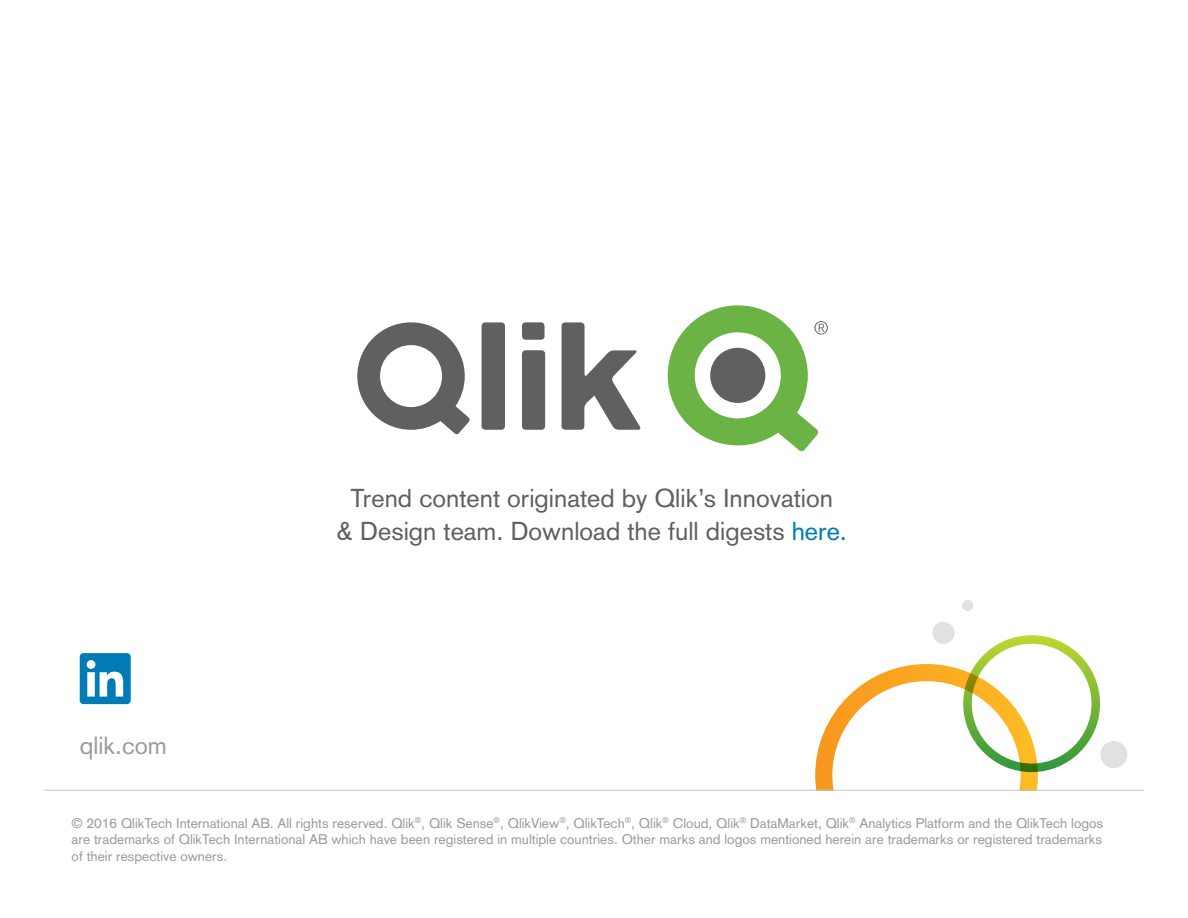
<style>
.page{position:relative;width:1188px;height:918px;background:#fff}
.page>*{position:absolute;margin:0;border:0;box-sizing:border-box;transform-origin:0 0}
.t1{font:25.5px/33px "Basic Commercial LT Pro";color:#5f6062;text-align:center}
.t2{font:24.45px "Basic Commercial LT Pro";color:#999b9e}
.t3{font:13.8px/16.5px "Basic Commercial LT Pro";color:#999b9e;text-align:justify}
.s1{color:#007bb6}
</style>
<div class="page">
<div style="left:932px;top:622px;width:23px;height:22px;background:#e0e1e2;border-radius:50%"></div>
<div style="left:962px;top:600px;width:11px;height:11px;background:#e0e1e2;border-radius:50%"></div>
<div style="left:1100px;top:741px;width:27px;height:27px;background:#e0e1e2;border-radius:50%"></div>
<div style="left:963px;top:635px;width:137px;height:137px;border:9px solid #fff;border-radius:50%"></div>
<svg style="left:815px;top:664px;width:223px;height:126px"></svg>
<hr style="left:44px;top:790px;width:1100px;height:1px;background:#c2c3c5">
<svg style="left:357px;top:322px;width:284px;height:113px"></svg>
<svg style="left:668px;top:305px;width:160px;height:146px"></svg>
<div style="left:80px;top:653px;width:51px;height:51px;background:#007bb6;border-radius:4px"></div>
<svg style="left:87px;top:660px;width:36px;height:37px"></svg>
<h2 class="t2" style="left:80px;top:731px;width:89px">qlik.com</h2>
<h1 class="t1" style="left:337px;top:482px;width:512px">Trend content originated by Qlik’s Innovation<br>&amp; Design team. Download the full digests <span class="s1">here.</span></h1>
<p class="t3" style="left:72px;top:814px;width:1033px">© 2016 QlikTech International AB. All rights reserved. Qlik<sup>®</sup>, Qlik Sense<sup>®</sup>, QlikView<sup>®</sup>, QlikTech<sup>®</sup>, Qlik<sup>®</sup> Cloud, Qlik<sup>®</sup> DataMarket, Qlik<sup>®</sup> Analytics Platform and the QlikTech logos are trademarks of QlikTech International AB which have been registered in multiple countries. Other marks and logos mentioned herein are trademarks or registered trademarks of their respective owners.</p>
</div>
